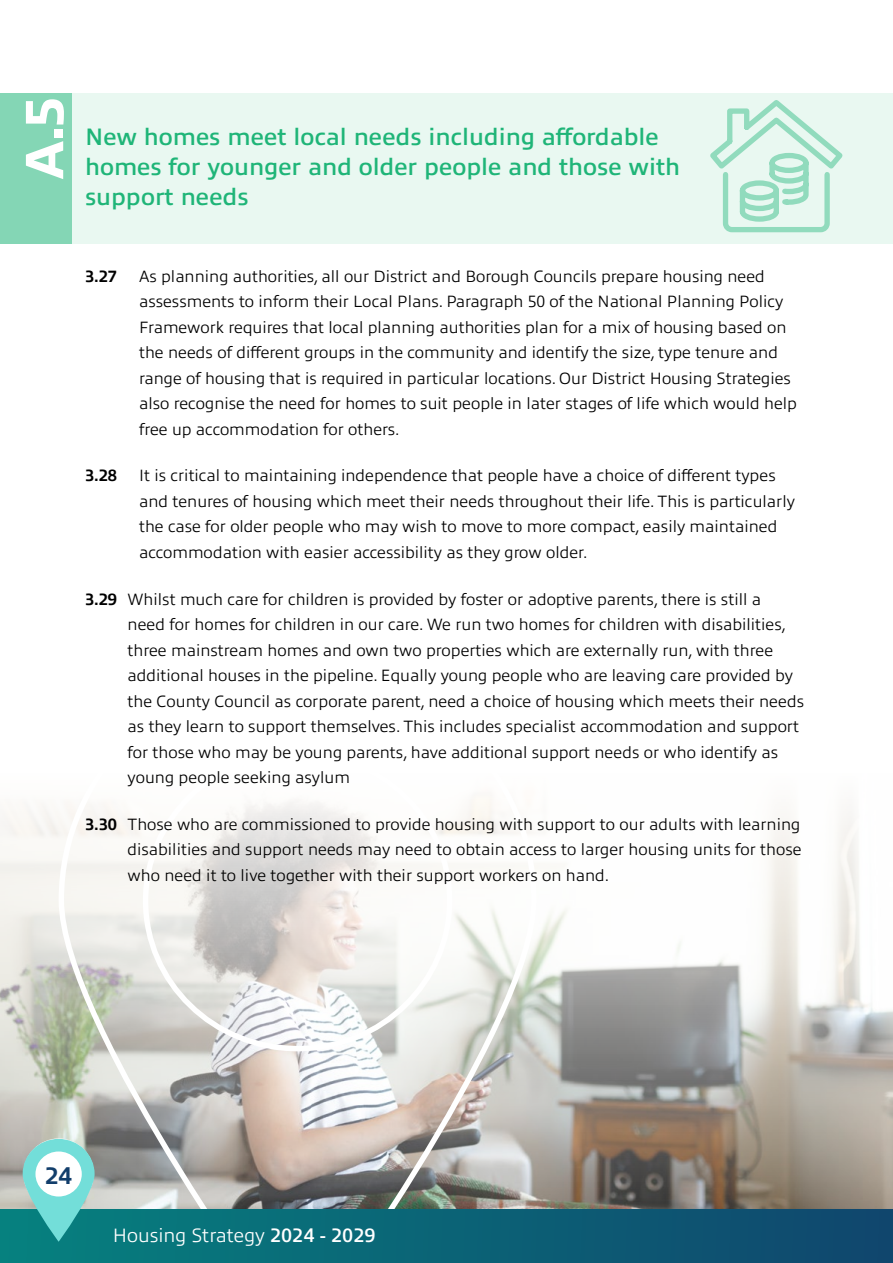
<style>
.page{position:relative;width:893px;height:1263px;background:#fff}
.page>*{position:absolute;margin:0;border:0;box-sizing:border-box;transform-origin:0 0}
.t1{font:800 54.45px "Allumi Std";color:#fff}
.t2{font:600 24px/30px "Allumi Std";color:#1fb578}
.t3{font:700 24px "Allumi Std";color:#123e6b}
.t4{font:300 19.5px "Allumi Std";color:#fff}
.t5{font:300 16.5px/25.5px "Allumi Std";color:#000}
.t6{font:700 16.5px "Allumi Std";color:#000}
.s1{font-weight:700}
.s2{font-weight:600}
</style>
<div class="page">
<img style="left:0;top:804px;width:893px;height:405px">
<div style="left:0;top:94px;width:893px;height:150px;background:#e9f8f1"></div>
<svg style="left:710px;top:100px;width:133px;height:133px"></svg>
<svg style="left:56px;top:797px;width:483px;height:412px"></svg>
<div style="left:0;top:94px;width:72px;height:150px;background:#84d6b5"></div>
<div style="left:0;top:1209px;width:893px;height:54px;background:linear-gradient(to right,#06817f,#10466d)"></div>
<svg style="left:23px;top:1139px;width:72px;height:103px"></svg>
<h1 class="t1" style="left:15px;top:180px;width:84px;rotate:-90deg">A.5</h1>
<h2 class="t2" style="left:85px;top:122px;width:597px">New homes meet local needs including affordable homes for younger and older people and those with support needs</h2>
<p class="t6" style="left:85px;top:267px;width:34px">3.27</p>
<p class="t5" style="left:139px;top:263px;width:659px">As planning authorities, all our District and Borough Councils prepare housing need assessments to inform their Local Plans. Paragraph 50 of the National Planning Policy Framework requires that local planning authorities plan for a mix of housing based on the needs of different groups in the community and identify the size, type tenure and range of housing that is required in particular locations. Our District Housing Strategies also recognise the need for homes to suit people in later stages of life which would help free up accommodation for others.</p>
<p class="t6" style="left:85px;top:467px;width:34px">3.28</p>
<p class="t5" style="left:139px;top:463px;width:657px">It is critical to maintaining independence that people have a choice of different types and tenures of housing which meet their needs throughout their life. This is particularly the case for older people who may wish to move to more compact, easily maintained accommodation with easier accessibility as they grow older.</p>
<p class="t5" style="left:128px;top:586px;width:678px;text-indent:-43px"><span class="s1">3.29</span> Whilst much care for children is provided by foster or adoptive parents, there is still a<br>need for homes for children in our care. We run two homes for children with disabilities, three mainstream homes and own two properties which are externally run, with three additional houses in the pipeline. Equally young people who are leaving care provided by the County Council as corporate parent, need a choice of housing which meets their needs as they learn to support themselves. This includes specialist accommodation and support for those who may be young parents, have additional support needs or who identify as young people seeking asylum</p>
<p class="t5" style="left:128px;top:812px;width:675px;text-align:justify;text-indent:-43px"><span class="s1">3.30</span> Those who are commissioned to provide housing with support to our adults with learning disabilities and support needs may need to obtain access to larger housing units for those who need it to live together with their support workers on hand.</p>
<h2 class="t3" style="left:45px;top:1162px;width:28px">24</h2>
<p class="t4" style="left:113px;top:1225px;width:264px">Housing Strategy <span class="s2">2024 - 2029</span></p>
</div>
